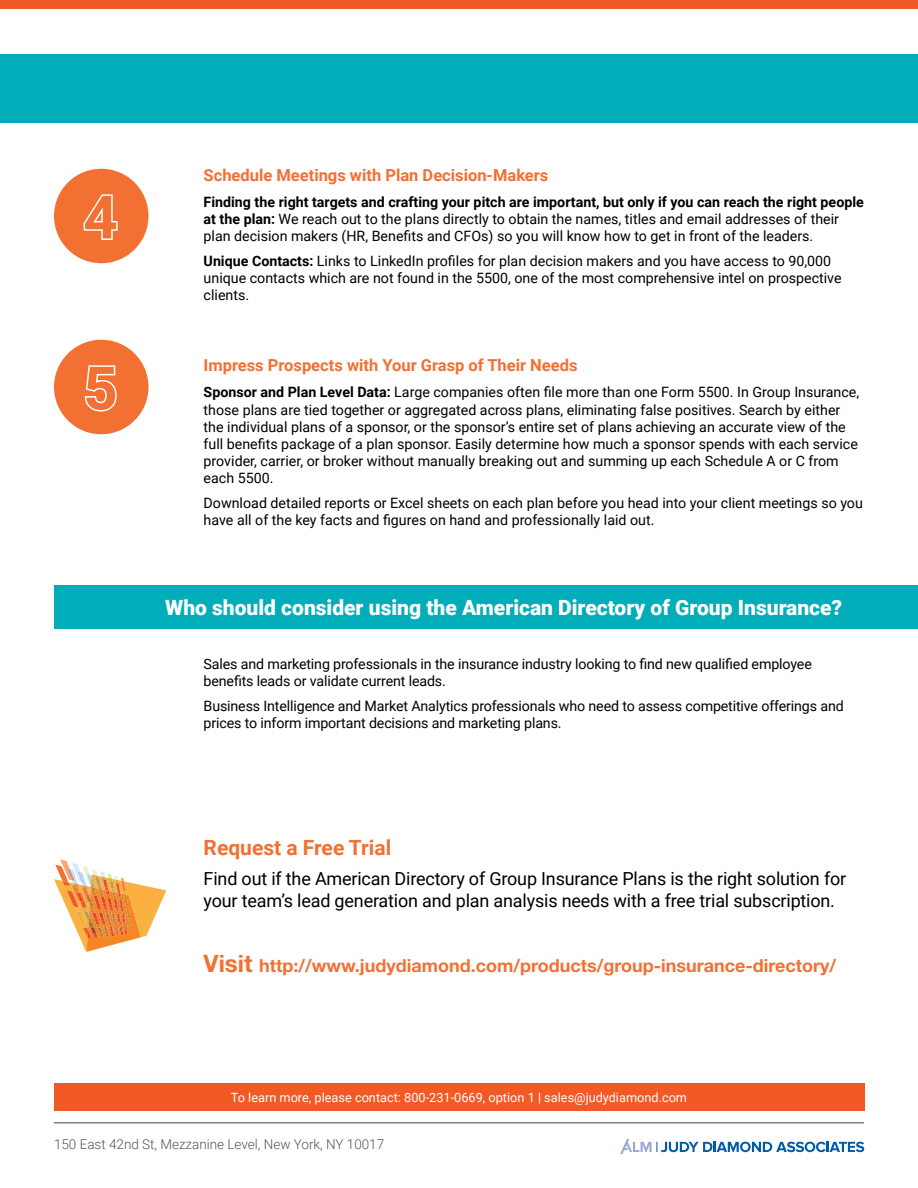
<style>
.page{position:relative;width:918px;height:1188px;background:#fff}
.page>*{position:absolute;margin:0;border:0;box-sizing:border-box;transform-origin:0 0}
.t1{font:700 60px "Roboto";color:#f37033}
.t2{font:900 21px "Roboto";color:#fff}
.t3{font:700 21px "Roboto";color:#f37033}
.t4{font:18px/21.6px "Roboto";letter-spacing:-.01em;color:#000}
.t5{font:700 18px "Helvetica Neue LT Std";color:#f37033}
.t6{font:700 16.5px "Roboto";color:#f37033}
.t7{font:14.25px/17.1px "Roboto";color:#000}
.t8{font:300 13.5px "Roboto";color:#545456}
.t9{font:12.75px "Roboto";color:#fff}
.s1{font-weight:700}
.s2{font-size:24px}
</style>
<div class="page">
<div style="left:0;top:0;width:918px;height:8px;background:#f15a25"></div>
<div style="left:0;top:54px;width:918px;height:69px;background:#00adb8"></div>
<div style="left:54px;top:169px;width:94px;height:94px;background:#f37033;border-radius:50%"></div>
<svg style="left:83px;top:194px;width:35px;height:46px"></svg>
<div style="left:54px;top:340px;width:94px;height:94px;background:#f37033;border-radius:50%"></div>
<svg style="left:84px;top:365px;width:33px;height:47px"></svg>
<div style="left:54px;top:585px;width:864px;height:43px;background:#00adb8"></div>
<hr style="left:54px;top:1122px;width:810px;height:2px;background:#808285">
<div style="left:54px;top:1083px;width:810px;height:28px;background:#f15a25"></div>
<svg style="left:620px;top:1139px;width:244px;height:15px"></svg>
<svg style="left:54px;top:859px;width:112px;height:93px"></svg>
<h1 class="t1" style="left:83px;top:175px;width:36px">4</h1>
<h1 class="t1" style="left:83px;top:346px;width:36px">5</h1>
<p class="t6" style="left:204px;top:164px;width:346px">Schedule Meetings with Plan Decision-Makers</p>
<p class="t7" style="left:204px;top:193px;width:662px"><span class="s1">Finding the right targets and crafting your pitch are important, but only if you can reach the right people at the plan:</span> We reach out to the plans directly to obtain the names, titles and email addresses of their plan decision makers (HR, Benefits and CFOs) so you will know how to get in front of the leaders.</p>
<p class="t7" style="left:204px;top:252px;width:640px"><span class="s1">Unique Contacts:</span> Links to LinkedIn profiles for plan decision makers and you have access to 90,000 unique contacts which are not found in the 5500, one of the most comprehensive intel on prospective clients.</p>
<p class="t6" style="left:204px;top:354px;width:375px">Impress Prospects with Your Grasp of Their Needs</p>
<p class="t7" style="left:204px;top:383px;width:657px"><span class="s1">Sponsor and Plan Level Data:</span> Large companies often file more than one Form 5500. In Group Insurance, those plans are tied together or aggregated across plans, eliminating false positives. Search by either the individual plans of a sponsor, or the sponsor’s entire set of plans achieving an accurate view of the full benefits package of a plan sponsor. Easily determine how much a sponsor spends with each service provider, carrier, or broker without manually breaking out and summing up each Schedule A or C from each 5500.</p>
<p class="t7" style="left:204px;top:493px;width:661px">Download detailed reports or Excel sheets on each plan before you head into your client meetings so you have all of the key facts and figures on hand and professionally laid out.</p>
<h2 class="t2" style="left:165px;top:592px;width:679px">Who should consider using the American Directory of Group Insurance?</h2>
<p class="t7" style="left:204px;top:655px;width:610px">Sales and marketing professionals in the insurance industry looking to find new qualified employee benefits leads or validate current leads.</p>
<p class="t7" style="left:204px;top:697px;width:642px">Business Intelligence and Market Analytics professionals who need to assess competitive offerings and prices to inform important decisions and marketing plans.</p>
<h2 class="t3" style="left:204px;top:832px;width:189px">Request a Free Trial</h2>
<p class="t4" style="left:204px;top:867px;width:644px">Find out if the American Directory of Group Insurance Plans is the right solution for your team’s lead generation and plan analysis needs with a free trial subscription.</p>
<p class="t5" style="left:204px;top:955px;width:634px"><span class="s2">Visit</span> http://www.judydiamond.com/products/group-insurance-directory/</p>
<p class="t9" style="left:231px;top:1089px;width:458px">To learn more, please contact: 800-231-0669, option 1 | sales@judydiamond.com</p>
<p class="t8" style="left:54px;top:1135px;width:332px">150 East 42nd St, Mezzanine Level, New York, NY 10017</p>
</div>
